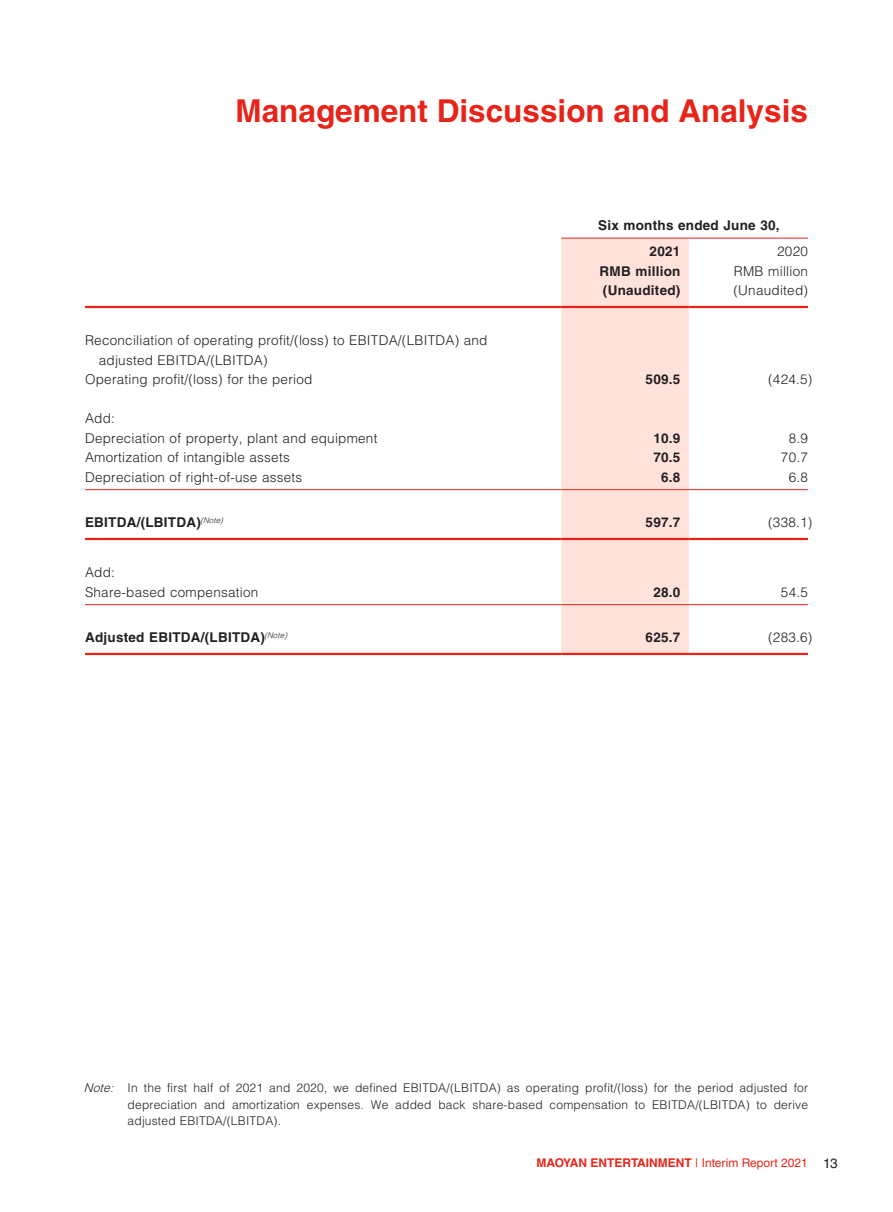
<style>
.page{position:relative;width:893px;height:1212px;background:#fff}
.page>*{position:absolute;margin:0;border:0;box-sizing:border-box;transform-origin:0 0}
.t1{font:700 31.5px "Helvetica LT Std";color:#e72419}
.t2{font:300 13.5px/19.5px "Helvetica LT Std";letter-spacing:.02em;color:#231f20}
.t3{font:700 13.5px/26px "Helvetica LT Std";letter-spacing:.02em;color:#231f20}
.t4{font:300 12px/16.5px "Helvetica LT Std";letter-spacing:.02em;color:#231f20;text-align:justify}
.t5{font:700 12px "Helvetica LT Std";color:#e72419}
.s1{font-style:italic}
.s2{font-weight:400}
.s3{font-weight:400;font-size:13.5px;color:#231f20}
</style>
<div class="page">
<div style="left:561px;top:239px;width:128px;height:414px;background:#ffe2da"></div>
<hr style="left:561px;top:238px;width:247px;height:1px;background:#e72419">
<hr style="left:85px;top:306px;width:476px;height:2px;background:#e72419">
<hr style="left:561px;top:306px;width:128px;height:2px;background:#e72419">
<hr style="left:689px;top:306px;width:119px;height:2px;background:#e72419">
<hr style="left:85px;top:489px;width:476px;height:1px;background:#e72419">
<hr style="left:561px;top:489px;width:128px;height:1px;background:#e72419">
<hr style="left:689px;top:489px;width:119px;height:1px;background:#e72419">
<hr style="left:85px;top:538px;width:476px;height:2px;background:#e72419">
<hr style="left:561px;top:538px;width:128px;height:2px;background:#e72419">
<hr style="left:689px;top:538px;width:119px;height:2px;background:#e72419">
<hr style="left:85px;top:604px;width:476px;height:1px;background:#e72419">
<hr style="left:561px;top:604px;width:128px;height:1px;background:#e72419">
<hr style="left:689px;top:604px;width:119px;height:1px;background:#e72419">
<hr style="left:85px;top:653px;width:476px;height:2px;background:#e72419">
<hr style="left:561px;top:653px;width:128px;height:2px;background:#e72419">
<hr style="left:689px;top:653px;width:119px;height:2px;background:#e72419">
<h1 class="t1" style="left:235px;top:91px;width:574px">Management Discussion and Analysis</h1>
<p class="t3" style="left:650px;top:212px;width:131px;text-indent:-51px">Six months ended June 30,<br>2021</p>
<p class="t2" style="left:777px;top:242px;width:32px">2020</p>
<p class="t3" style="left:600px;top:258px;width:82px">RMB million</p>
<p class="t2" style="left:734px;top:261px;width:76px">RMB million</p>
<p class="t3" style="left:603px;top:277px;width:79px">(Unaudited)</p>
<p class="t2" style="left:733px;top:281px;width:76px">(Unaudited)</p>
<p class="t2" style="left:85px;top:331px;width:404px">Reconciliation of operating profit/(loss) to EBITDA/(LBITDA) and</p>
<p class="t2" style="left:99px;top:350px;width:170px">adjusted EBITDA/(LBITDA)</p>
<p class="t2" style="left:85px;top:370px;width:229px">Operating profit/(loss) for the period</p>
<p class="t3" style="left:646px;top:366px;width:36px">509.5</p>
<p class="t2" style="left:768px;top:370px;width:46px">(424.5)</p>
<p class="t2" style="left:85px;top:409px;width:294px">Add:<br>Depreciation of property, plant and equipment</p>
<p class="t3" style="left:653px;top:425px;width:28px">10.9</p>
<p class="t2" style="left:789px;top:428px;width:21px">8.9</p>
<p class="t2" style="left:85px;top:448px;width:206px">Amortization of intangible assets</p>
<p class="t3" style="left:653px;top:444px;width:28px">70.5</p>
<p class="t2" style="left:781px;top:448px;width:28px">70.7</p>
<p class="t2" style="left:85px;top:467px;width:219px">Depreciation of right-of-use assets</p>
<p class="t3" style="left:661px;top:464px;width:21px">6.8</p>
<p class="t2" style="left:789px;top:467px;width:21px">6.8</p>
<p class="t3" style="left:85px;top:509px;width:142px">EBITDA/(LBITDA)<sup>(Note)</sup></p>
<p class="t3" style="left:646px;top:509px;width:36px">597.7</p>
<p class="t2" style="left:768px;top:513px;width:46px">(338.1)</p>
<p class="t2" style="left:85px;top:563px;width:175px">Add:<br>Share-based compensation</p>
<p class="t3" style="left:653px;top:579px;width:28px">28.0</p>
<p class="t2" style="left:781px;top:582px;width:28px">54.5</p>
<p class="t3" style="left:85px;top:624px;width:206px">Adjusted EBITDA/(LBITDA)<sup>(Note)</sup></p>
<p class="t3" style="left:646px;top:624px;width:36px">625.7</p>
<p class="t2" style="left:768px;top:628px;width:46px">(283.6)</p>
<p class="t4" style="left:128px;top:1080px;width:682px;text-indent:-44px"><span class="s1">Note:</span> In the first half of 2021 and 2020, we defined EBITDA/(LBITDA) as operating profit/(loss) for the period adjusted for depreciation and amortization expenses. We added back share-based compensation to EBITDA/(LBITDA) to derive adjusted EBITDA/(LBITDA).</p>
<p class="t5" style="left:536px;top:1155px;width:303px">MAOYAN ENTERTAINMENT <span class="s2">| Interim Report 2021</span> <span class="s3">13</span></p>
</div>
